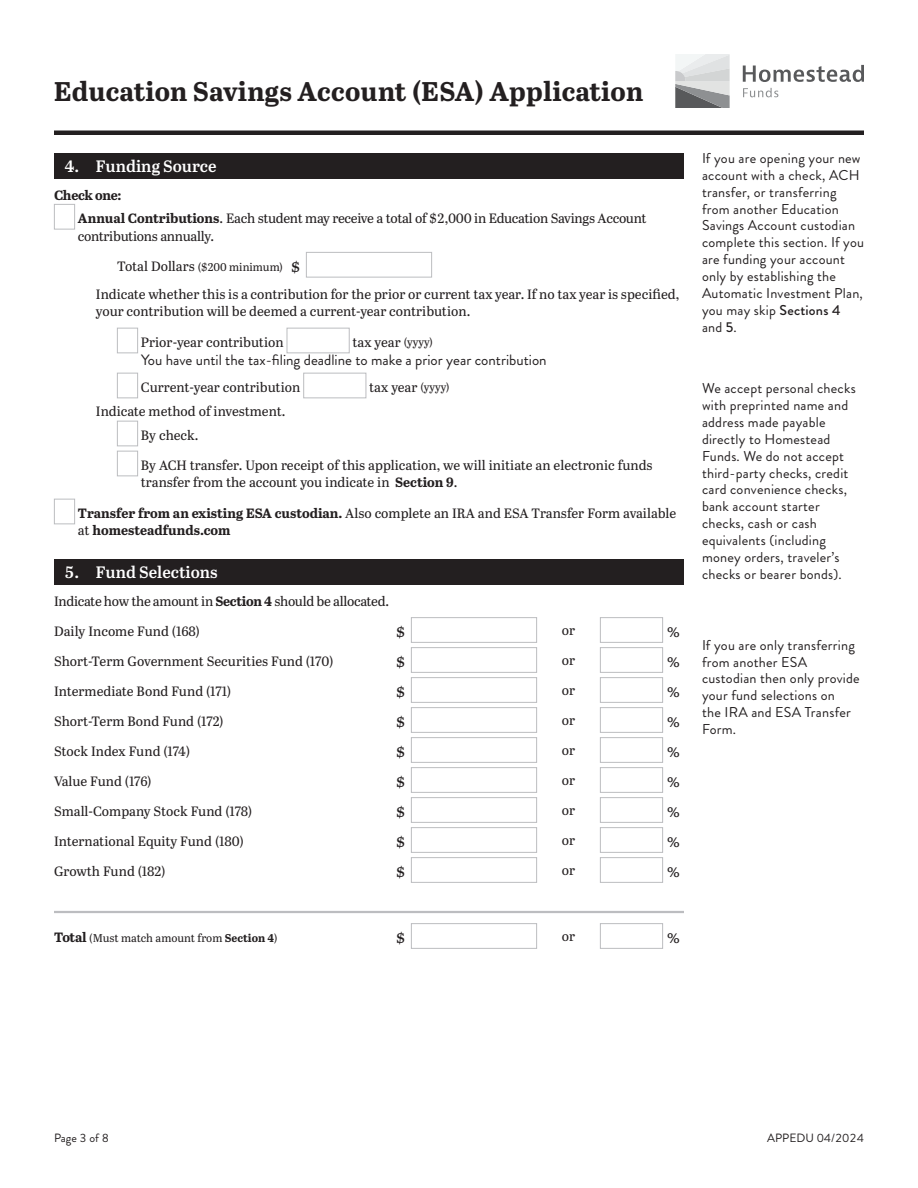
<style>
.page{position:relative;width:918px;height:1188px;background:#fff}
.page>*{position:absolute;margin:0;border:0;box-sizing:border-box;transform-origin:0 0}
.t1{font:700 27px "Abril Text";letter-spacing:.01em;color:#231f20}
.t2{font:18px "Abril Text";color:#231f20}
.t3{font:600 16.5px "Abril Text";color:#fff}
.t4{font:15px "Brandon Grotesque";color:#231f20}
.t5{font:14.25px/16.8px "Brandon Grotesque";letter-spacing:.015em;color:#231f20}
.t6{font:13.5px/18px "Abril Text";color:#231f20}
.t7{font:13.5px/23.2px "Abril Text";letter-spacing:-.02em;color:#231f20}
.t8{font:700 13.5px/18px "Abril Text";color:#231f20}
.t9{font:12px "Brandon Grotesque";color:#231f20}
.t10{font:11.25px "Abril Text";color:#231f20}
.s1{font-weight:700}
.s2{font-size:13.5px}
.s3{font-size:18px}
.s4{font-size:11.25px}
.s5{font-weight:400}
.s6{font-weight:700;font-size:13.5px}
.s7{font-weight:500}
</style>
<div class="page">
<svg style="left:743px;top:65px;width:121px;height:17px"></svg>
<svg style="left:743px;top:88px;width:35px;height:9px"></svg>
<svg style="left:675px;top:54px;width:55px;height:54px;background:#bdbfc0"></svg>
<div style="left:54px;top:130px;width:810px;height:5px;background:#231f20"></div>
<div style="left:54px;top:153px;width:630px;height:25px;background:#231f20"></div>
<div style="left:54px;top:204px;width:21px;height:26px;background:#fff;border:1px solid #bcbdc0"></div>
<div style="left:306px;top:252px;width:126px;height:26px;background:#fff;border:1px solid #bcbdc0"></div>
<div style="left:117px;top:328px;width:21px;height:25px;background:#fff;border:1px solid #bcbdc0"></div>
<div style="left:287px;top:328px;width:63px;height:25px;background:#fff;border:1px solid #bcbdc0"></div>
<div style="left:117px;top:373px;width:21px;height:25px;background:#fff;border:1px solid #bcbdc0"></div>
<div style="left:303px;top:373px;width:63px;height:25px;background:#fff;border:1px solid #bcbdc0"></div>
<div style="left:117px;top:421px;width:21px;height:25px;background:#fff;border:1px solid #bcbdc0"></div>
<div style="left:117px;top:451px;width:21px;height:25px;background:#fff;border:1px solid #bcbdc0"></div>
<div style="left:54px;top:499px;width:21px;height:25px;background:#fff;border:1px solid #bcbdc0"></div>
<div style="left:54px;top:560px;width:630px;height:25px;background:#231f20"></div>
<div style="left:411px;top:617px;width:126px;height:26px;background:#fff;border:1px solid #bcbdc0"></div>
<div style="left:600px;top:617px;width:63px;height:26px;background:#fff;border:1px solid #bcbdc0"></div>
<div style="left:411px;top:647px;width:126px;height:26px;background:#fff;border:1px solid #bcbdc0"></div>
<div style="left:600px;top:647px;width:63px;height:26px;background:#fff;border:1px solid #bcbdc0"></div>
<div style="left:411px;top:677px;width:126px;height:26px;background:#fff;border:1px solid #bcbdc0"></div>
<div style="left:600px;top:677px;width:63px;height:26px;background:#fff;border:1px solid #bcbdc0"></div>
<div style="left:411px;top:707px;width:126px;height:26px;background:#fff;border:1px solid #bcbdc0"></div>
<div style="left:600px;top:707px;width:63px;height:26px;background:#fff;border:1px solid #bcbdc0"></div>
<div style="left:411px;top:737px;width:126px;height:26px;background:#fff;border:1px solid #bcbdc0"></div>
<div style="left:600px;top:737px;width:63px;height:26px;background:#fff;border:1px solid #bcbdc0"></div>
<div style="left:411px;top:767px;width:126px;height:26px;background:#fff;border:1px solid #bcbdc0"></div>
<div style="left:600px;top:767px;width:63px;height:26px;background:#fff;border:1px solid #bcbdc0"></div>
<div style="left:411px;top:797px;width:126px;height:26px;background:#fff;border:1px solid #bcbdc0"></div>
<div style="left:600px;top:797px;width:63px;height:26px;background:#fff;border:1px solid #bcbdc0"></div>
<div style="left:411px;top:827px;width:126px;height:26px;background:#fff;border:1px solid #bcbdc0"></div>
<div style="left:600px;top:827px;width:63px;height:26px;background:#fff;border:1px solid #bcbdc0"></div>
<div style="left:411px;top:857px;width:126px;height:26px;background:#fff;border:1px solid #bcbdc0"></div>
<div style="left:600px;top:857px;width:63px;height:26px;background:#fff;border:1px solid #bcbdc0"></div>
<hr style="left:54px;top:911px;width:630px;height:2px;background:#bcbdc0">
<div style="left:411px;top:923px;width:126px;height:26px;background:#fff;border:1px solid #bcbdc0"></div>
<div style="left:600px;top:923px;width:63px;height:26px;background:#fff;border:1px solid #bcbdc0"></div>
<h1 class="t1" style="left:54px;top:72px;width:591px">Education Savings Account (ESA) Application</h1>
<p class="t3" style="left:64px;top:154px;width:154px">4. Funding Source</p>
<p class="t7" style="left:78px;top:183px;width:570px;text-indent:-24px"><span class="s1">Check one:<br>Annual Contributions</span>. Each student may receive a total of $2,000 in Education Savings Account</p>
<p class="t7" style="left:78px;top:224px;width:138px">contributions annually.</p>
<p class="t10" style="left:117px;top:259px;width:185px"><span class="s2">Total Dollars</span> ($200 minimum) <span class="s3">$</span></p>
<p class="t6" style="left:96px;top:284px;width:585px">Indicate whether this is a contribution for the prior or current tax year. If no tax year is specified, your contribution will be deemed a current-year contribution.</p>
<p class="t6" style="left:141px;top:332px;width:144px">Prior-year contribution</p>
<p class="t6" style="left:353px;top:332px;width:82px">tax year <span class="s4">(yyyy)</span></p>
<p class="t4" style="left:141px;top:350px;width:407px">You have until the tax-filing deadline to make a prior year contribution</p>
<p class="t6" style="left:141px;top:377px;width:161px">Current-year contribution</p>
<p class="t6" style="left:369px;top:377px;width:82px">tax year <span class="s4">(yyyy)</span></p>
<p class="t6" style="left:141px;top:399px;width:146px;line-height:23.2px;text-indent:-45px">Indicate method of investment.<br>By check.</p>
<p class="t6" style="left:141px;top:455px;width:513px">By ACH transfer. Upon receipt of this application, we will initiate an electronic funds transfer from the account you indicate in <span class="s1">Section 9</span>.</p>
<p class="t8" style="left:78px;top:503px;width:600px">Transfer from an existing ESA custodian. <span class="s5">Also complete an IRA and ESA Transfer Form available at</span> homesteadfunds.com</p>
<p class="t3" style="left:64px;top:560px;width:155px">5. Fund Selections</p>
<p class="t7" style="left:54px;top:589px;width:337px">Indicate how the amount in <span class="s1">Section 4</span> should be allocated.</p>
<p class="t6" style="left:54px;top:622px;width:147px">Daily Income Fund (168)</p>
<h2 class="t2" style="left:396px;top:618px;width:11px">$</h2>
<p class="t6" style="left:562px;top:621px;width:15px">or</p>
<h2 class="t2" style="left:667px;top:618px;width:15px">%</h2>
<p class="t6" style="left:54px;top:652px;width:281px">Short-Term Government Securities Fund (170)</p>
<h2 class="t2" style="left:396px;top:648px;width:11px">$</h2>
<p class="t6" style="left:562px;top:651px;width:15px">or</p>
<h2 class="t2" style="left:667px;top:648px;width:15px">%</h2>
<p class="t6" style="left:54px;top:682px;width:179px">Intermediate Bond Fund (171)</p>
<h2 class="t2" style="left:396px;top:678px;width:11px">$</h2>
<p class="t6" style="left:562px;top:681px;width:15px">or</p>
<h2 class="t2" style="left:667px;top:678px;width:15px">%</h2>
<p class="t6" style="left:54px;top:712px;width:171px">Short-Term Bond Fund (172)</p>
<h2 class="t2" style="left:396px;top:708px;width:11px">$</h2>
<p class="t6" style="left:562px;top:711px;width:15px">or</p>
<h2 class="t2" style="left:667px;top:708px;width:15px">%</h2>
<p class="t6" style="left:54px;top:742px;width:138px">Stock Index Fund (174)</p>
<h2 class="t2" style="left:396px;top:738px;width:11px">$</h2>
<p class="t6" style="left:562px;top:741px;width:15px">or</p>
<h2 class="t2" style="left:667px;top:738px;width:15px">%</h2>
<p class="t6" style="left:54px;top:772px;width:99px">Value Fund (176)</p>
<h2 class="t2" style="left:396px;top:768px;width:11px">$</h2>
<p class="t6" style="left:562px;top:771px;width:15px">or</p>
<h2 class="t2" style="left:667px;top:768px;width:15px">%</h2>
<p class="t6" style="left:54px;top:802px;width:200px">Small-Company Stock Fund (178)</p>
<h2 class="t2" style="left:396px;top:798px;width:11px">$</h2>
<p class="t6" style="left:562px;top:801px;width:15px">or</p>
<h2 class="t2" style="left:667px;top:798px;width:15px">%</h2>
<p class="t6" style="left:54px;top:832px;width:191px">International Equity Fund (180)</p>
<h2 class="t2" style="left:396px;top:828px;width:11px">$</h2>
<p class="t6" style="left:562px;top:831px;width:15px">or</p>
<h2 class="t2" style="left:667px;top:828px;width:15px">%</h2>
<p class="t6" style="left:54px;top:862px;width:113px">Growth Fund (182)</p>
<h2 class="t2" style="left:396px;top:858px;width:11px">$</h2>
<p class="t6" style="left:562px;top:861px;width:15px">or</p>
<h2 class="t2" style="left:667px;top:858px;width:15px">%</h2>
<p class="t10" style="left:54px;top:930px;width:225px"><span class="s6">Total</span> (Must match amount from <span class="s1">Section 4</span>)</p>
<h2 class="t2" style="left:396px;top:924px;width:11px">$</h2>
<p class="t6" style="left:562px;top:927px;width:15px">or</p>
<h2 class="t2" style="left:667px;top:924px;width:15px">%</h2>
<p class="t5" style="left:702px;top:150px;width:164px">If you are opening your new account with a check, ACH transfer, or transferring from another Education<br>Savings Account custodian complete this section. If you are funding your account only by establishing the<br>Automatic Investment Plan, you may skip <span class="s7">Sections 4 </span>and <span class="s7">5</span>.</p>
<p class="t5" style="left:702px;top:380px;width:155px">We accept personal checks with preprinted name and address made payable directly to Homestead<br>Funds. We do not accept third-party checks, credit card convenience checks, bank account starter checks, cash or cash equivalents (including money orders, traveler’s checks or bearer bonds).</p>
<p class="t5" style="left:702px;top:637px;width:159px">If you are only transferring from another ESA custodian then only provide your fund selections on<br>the IRA and ESA Transfer<br>Form.</p>
<p class="t9" style="left:54px;top:1130px;width:56px">Page 3 of 8</p>
<p class="t9" style="left:767px;top:1130px;width:98px">APPEDU 04/2024</p>
</div>
